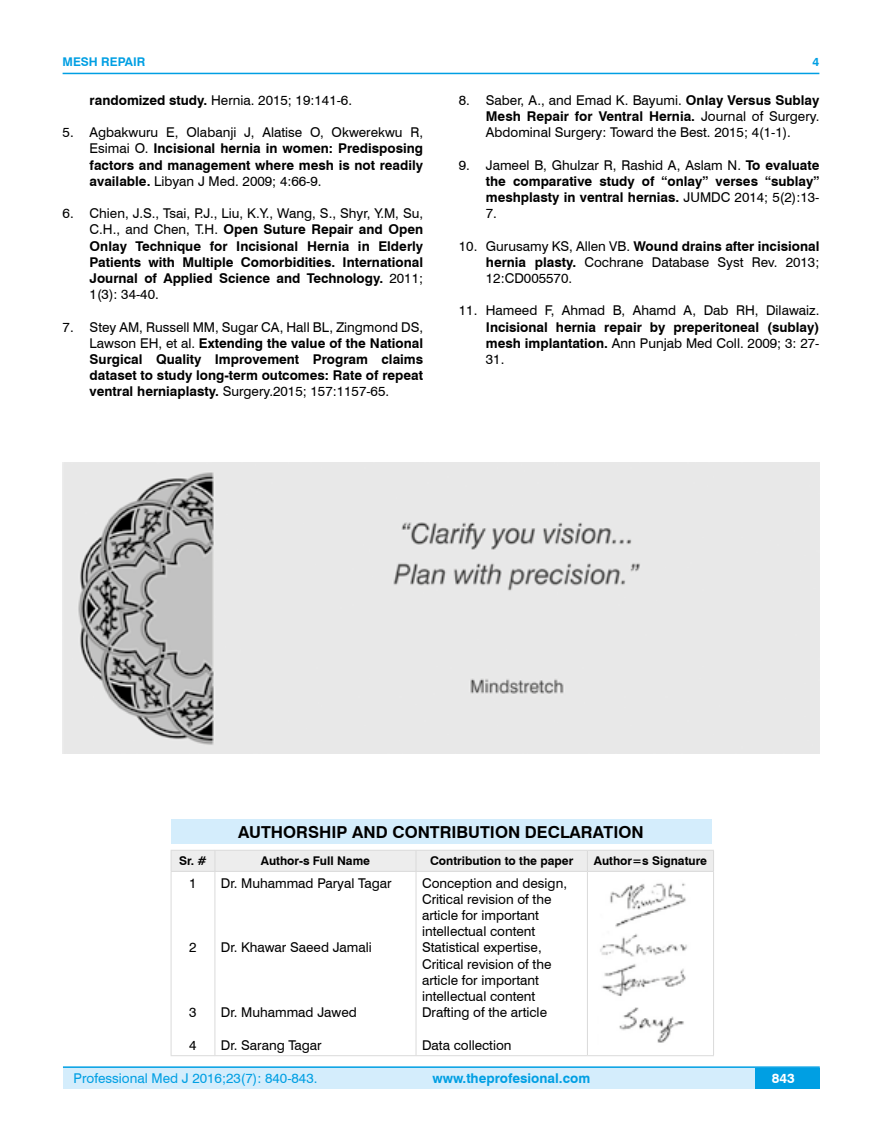
<style>
.page{position:relative;width:882px;height:1145px;background:#fff}
.page>*{position:absolute;margin:0;border:0;box-sizing:border-box;transform-origin:0 0}
.t1{font:700 16.5px "Swiss 721 BT";color:#000}
.t2{font:700 13.5px/16.2px "Swiss 721 BT";color:#000;text-align:justify}
.t3{font:13.5px/16.2px "Swiss 721 BT";color:#000;text-align:justify}
.t4{font:13.5px "Swiss 721 BT";color:#009fe3}
.t5{font:700 13.5px "Swiss 721 BT";color:#009fe3}
.t6{font:700 13.5px "Swiss 721 BT";color:#fff}
.t7{font:700 12px "Swiss 721 BT";color:#000}
.t8{font:700 12px "Swiss 721 BT";color:#009fe3}
.s1{font-weight:700}
.s2{font-weight:400}
</style>
<div class="page">
<div style="left:63px;top:1067px;width:756px;height:21px;background:#d4edfc"></div>
<hr style="left:63px;top:1066px;width:756px;height:2px;background:#009fe3">
<div style="left:754px;top:1068px;width:65px;height:20px;background:#009fe3"></div>
<hr style="left:63px;top:73px;width:756px;height:1px;background:#009fe3">
<div style="left:171px;top:819px;width:540px;height:24px;background:#d4edfc"></div>
<div style="left:171px;top:850px;width:542px;height:21px;background:#ededed"></div>
<hr style="left:171px;top:871px;width:44px;height:1px;background:#dadada">
<hr style="left:171px;top:871px;width:1px;height:184px;background:#dadada">
<hr style="left:215px;top:871px;width:201px;height:1px;background:#dadada">
<hr style="left:214px;top:871px;width:1px;height:184px;background:#dadada">
<hr style="left:416px;top:871px;width:171px;height:1px;background:#dadada">
<hr style="left:415px;top:871px;width:1px;height:184px;background:#dadada">
<hr style="left:587px;top:871px;width:126px;height:1px;background:#dadada">
<hr style="left:586px;top:871px;width:1px;height:184px;background:#dadada">
<hr style="left:712px;top:871px;width:1px;height:184px;background:#dadada">
<hr style="left:171px;top:1055px;width:44px;height:1px;background:#dadada">
<hr style="left:215px;top:1055px;width:201px;height:1px;background:#dadada">
<hr style="left:416px;top:1055px;width:171px;height:1px;background:#dadada">
<hr style="left:587px;top:1055px;width:126px;height:1px;background:#dadada">
<img style="left:600px;top:883px;width:87px;height:160px">
<img style="left:62px;top:463px;width:757px;height:291px">
<p class="t8" style="left:63px;top:53px;width:84px">MESH REPAIR</p>
<p class="t3" style="left:90px;top:91px;width:264px"><span class="s1">randomized study.</span> Hernia. 2015; 19:141-6.</p>
<p class="t2" style="left:90px;top:124px;width:335px;text-indent:-27px"><span class="s2">5. Agbakwuru E, Olabanji J, Alatise O, Okwerekwu R, Esimai O.</span> Incisional hernia in women: Predisposing factors and management where mesh is not readily available. <span class="s2">Libyan J Med. 2009; 4:66-9.</span></p>
<p class="t2" style="left:90px;top:205px;width:335px;text-indent:-27px"><span class="s2">6. Chien, J.S., Tsai, P.J., Liu, K.Y., Wang, S., Shyr, Y.M, Su, C.H., and Chen, T.H.</span> Open Suture Repair and Open Onlay Technique for Incisional Hernia in Elderly Patients with Multiple Comorbidities. International Journal of Applied Science and Technology. <span class="s2">2011; 1(3): 34-40.</span></p>
<p class="t2" style="left:90px;top:318px;width:335px;text-indent:-27px"><span class="s2">7. Stey AM, Russell MM, Sugar CA, Hall BL, Zingmond DS, Lawson EH, et al.</span> Extending the value of the National Surgical Quality Improvement Program claims dataset to study long-term outcomes: Rate of repeat ventral herniaplasty. <span class="s2">Surgery.2015; 157:1157-65.</span></p>
<p class="t8" style="left:812px;top:53px;width:8px">4</p>
<p class="t3" style="left:485px;top:91px;width:335px;text-indent:-27px">8. Saber, A., and Emad K. Bayumi. <span class="s1">Onlay Versus Sublay Mesh Repair for Ventral Hernia.</span> Journal of Surgery.<br>Abdominal Surgery: Toward the Best. 2015; 4(1-1).</p>
<p class="t2" style="left:485px;top:156px;width:335px;text-indent:-27px"><span class="s2">9. Jameel B, Ghulzar R, Rashid A, Aslam N.</span> To evaluate the comparative study of “onlay” verses “sublay” meshplasty in ventral hernias. <span class="s2">JUMDC 2014; 5(2):13- 7.</span></p>
<p class="t3" style="left:485px;top:237px;width:335px;text-indent:-27px">10. Gurusamy KS, Allen VB. <span class="s1">Wound drains after incisional hernia plasty.</span> Cochrane Database Syst Rev. 2013; 12:CD005570.</p>
<p class="t3" style="left:458px;top:302px;width:362px">11. Hameed F, Ahmad B, Ahamd A, Dab RH, Dilawaiz.</p>
<p class="t2" style="left:485px;top:318px;width:335px">Incisional hernia repair by preperitoneal (sublay) mesh implantation. <span class="s2">Ann Punjab Med Coll. 2009; 3: 27- 31.</span></p>
<p class="t1" style="left:238px;top:820px;width:406px">AUTHORSHIP AND CONTRIBUTION DECLARATION</p>
<p class="t7" style="left:179px;top:852px;width:29px">Sr. #</p>
<p class="t7" style="left:261px;top:852px;width:111px">Author-s Full Name</p>
<p class="t7" style="left:430px;top:852px;width:145px">Contribution to the paper</p>
<p class="t7" style="left:593px;top:852px;width:115px">Author=s Signature</p>
<p class="t3" style="left:189px;top:874px;width:9px">1</p>
<p class="t3" style="left:422px;top:874px;width:146px;text-align:left">Conception and design,<br>Critical revision of the article for important intellectual content<br>Statistical expertise,<br>Critical revision of the article for important intellectual content<br>Drafting of the article</p>
<p class="t3" style="left:422px;top:1036px;width:91px">Data collection</p>
<p class="t3" style="left:221px;top:874px;width:172px">Dr. Muhammad Paryal Tagar</p>
<p class="t3" style="left:221px;top:939px;width:152px">Dr. Khawar Saeed Jamali</p>
<p class="t3" style="left:189px;top:939px;width:9px">2</p>
<p class="t3" style="left:221px;top:1004px;width:137px">Dr. Muhammad Jawed</p>
<p class="t3" style="left:221px;top:1036px;width:102px">Dr. Sarang Tagar</p>
<p class="t3" style="left:189px;top:1004px;width:9px">3</p>
<p class="t3" style="left:189px;top:1036px;width:9px">4</p>
<p class="t4" style="left:74px;top:1069px;width:245px">Professional Med J 2016;23(7): 840-843.</p>
<p class="t5" style="left:432px;top:1069px;width:159px">www.theprofesional.com</p>
<p class="t6" style="left:771px;top:1069px;width:24px">843</p>
</div>
